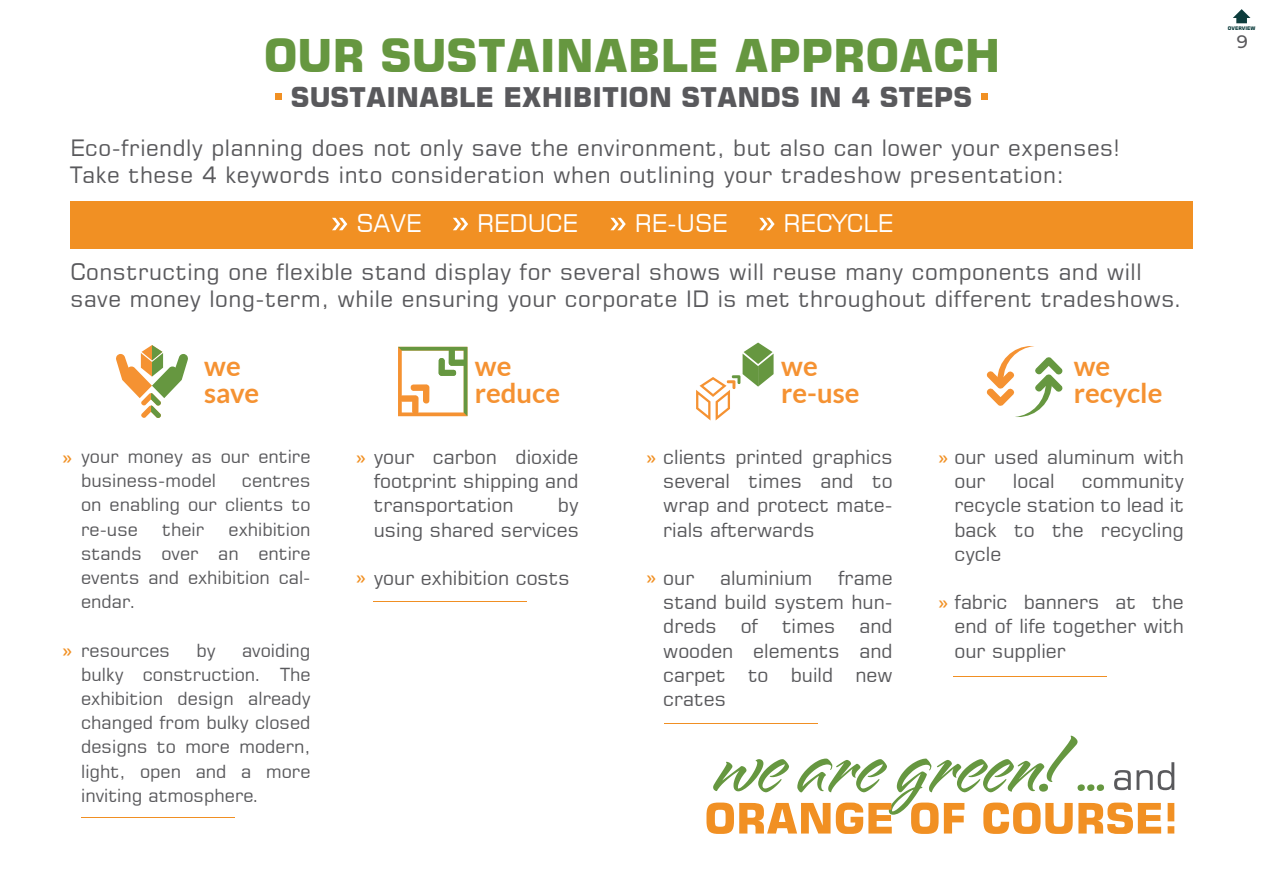
<style>
.page{position:relative;width:1263px;height:893px;background:#fff}
.page>*{position:absolute;margin:0;border:0;box-sizing:border-box;transform-origin:0 0}
.t1{font:700 45px "Square 721 BT";color:#669740}
.t2{font:700 27.6px/27.6px "Lato";color:#f59232}
.t3{font:700 27px "Square 721 BT";color:#59595c}
.t4{font:24.15px "Square 721 BT";color:#fff}
.t5{font:22.5px/27px "Square 721 BT";letter-spacing:.02em;color:#59595c}
.t6{font:22.5px "Square 721 BT";color:#f19023}
.t7{font:19.35px/24.2px "Square 721 BT";color:#59595c;text-align:justify}
.t8{font:18px/24.2px "Square 721 BT";color:#59595c;text-align:justify}
.t9{font:500 18px "Montserrat";color:#5a595c}
.t10{font:700 4.8px "Square 721 BT";color:#0d3d3d}
</style>
<div class="page">
<svg style="left:1233px;top:9px;width:17px;height:14px"></svg>
<div style="left:70px;top:201px;width:1122px;height:47px;background:#f19023"></div>
<svg style="left:332px;top:218px;width:15px;height:12px"></svg>
<svg style="left:453px;top:218px;width:15px;height:12px"></svg>
<svg style="left:610px;top:218px;width:16px;height:12px"></svg>
<svg style="left:759px;top:218px;width:16px;height:12px"></svg>
<svg style="left:276px;top:94px;width:6px;height:6px"></svg>
<svg style="left:981px;top:94px;width:6px;height:6px"></svg>
<svg style="left:706px;top:736px;width:468px;height:98px"></svg>
<svg style="left:696px;top:343px;width:77px;height:77px"></svg>
<svg style="left:986px;top:346px;width:77px;height:71px"></svg>
<svg style="left:116px;top:345px;width:72px;height:73px"></svg>
<svg style="left:398px;top:347px;width:69px;height:69px"></svg>
<hr style="left:81px;top:817px;width:153px;height:1px;background:#f08f23">
<hr style="left:374px;top:601px;width:153px;height:1px;background:#f08f23">
<hr style="left:664px;top:723px;width:153px;height:1px;background:#f08f23">
<hr style="left:954px;top:676px;width:153px;height:1px;background:#f08f23">
<h1 class="t1" style="left:264px;top:28px;width:738px">OUR SUSTAINABLE APPROACH</h1>
<h3 class="t3" style="left:291px;top:81px;width:682px">SUSTAINABLE EXHIBITION STANDS IN 4 STEPS</h3>
<p class="t5" style="left:70px;top:134px;width:1050px">Eco-friendly planning does not only save the environment, but also can lower your expenses!<br>Take these 4 keywords into consideration when outlining your tradeshow presentation:</p>
<p class="t4" style="left:356px;top:208px;width:67px">SAVE</p>
<p class="t4" style="left:477px;top:208px;width:102px">REDUCE</p>
<p class="t4" style="left:635px;top:208px;width:94px">RE-USE</p>
<p class="t4" style="left:784px;top:208px;width:111px">RECYCLE</p>
<p class="t5" style="left:70px;top:258px;width:1114px">Constructing one flexible stand display for several shows will reuse many components and will save money long-term, while ensuring your corporate ID is met throughout different tradeshows.</p>
<h2 class="t2" style="left:204px;top:352px;width:56px">we save</h2>
<h2 class="t2" style="left:475px;top:352px;width:87px">we reduce</h2>
<p class="t6" style="left:62px;top:442px;width:12px">»</p>
<p class="t6" style="left:62px;top:636px;width:12px">»</p>
<p class="t8" style="left:81px;top:444px;width:231px">your money as our entire business-model</p>
<p class="t8" style="left:81px;top:468px;width:231px;text-indent:161px">centres on enabling our clients to re-use</p>
<p class="t8" style="left:81px;top:517px;width:231px;text-indent:147px">exhibition stands over an entire events and exhibition cal&shy;endar.</p>
<p class="t8" style="left:81px;top:638px;width:90px">resources</p>
<p class="t8" style="left:196px;top:638px;width:21px">by</p>
<p class="t8" style="left:162px;top:517px;width:44px">their</p>
<p class="t8" style="left:81px;top:638px;width:231px;text-indent:161px">avoiding bulky construction. The exhibition design already changed from bulky closed designs to more modern, light, open and a more inviting atmosphere.</p>
<p class="t6" style="left:355px;top:442px;width:12px">»</p>
<p class="t6" style="left:355px;top:563px;width:12px">»</p>
<p class="t7" style="left:374px;top:445px;width:206px">your carbon dioxide footprint shipping and transportation</p>
<p class="t7" style="left:374px;top:493px;width:207px;text-align:right">by<br>using shared services</p>
<p class="t7" style="left:374px;top:566px;width:197px">your exhibition costs</p>
<h2 class="t2" style="left:781px;top:352px;width:80px">we re-use</h2>
<h2 class="t2" style="left:1074px;top:352px;width:90px">we recycle</h2>
<p class="t7" style="left:663px;top:445px;width:231px">clients printed graphics several times and to wrap and protect mate&shy;rials afterwards</p>
<p class="t7" style="left:663px;top:566px;width:33px">our</p>
<p class="t7" style="left:720px;top:566px;width:94px">aluminium</p>
<p class="t7" style="left:954px;top:445px;width:231px">our used aluminum with our</p>
<p class="t6" style="left:646px;top:442px;width:12px">»</p>
<p class="t6" style="left:938px;top:442px;width:12px">»</p>
<p class="t7" style="left:954px;top:469px;width:231px;text-indent:127px">community recycle station to lead it back to the recycling cycle</p>
<p class="t7" style="left:954px;top:590px;width:231px">fabric banners at the end of life together with our supplier</p>
<p class="t7" style="left:1013px;top:469px;width:43px">local</p>
<p class="t7" style="left:663px;top:566px;width:231px;text-indent:175px">frame stand build system hun&shy;dreds of times and wooden elements and carpet to build new crates</p>
<p class="t6" style="left:646px;top:563px;width:12px">»</p>
<p class="t6" style="left:938px;top:587px;width:12px">»</p>
<p class="t10" style="left:1228px;top:25px;width:29px">OVERVIEW</p>
<p class="t9" style="left:1237px;top:29px;width:13px">9</p>
</div>
